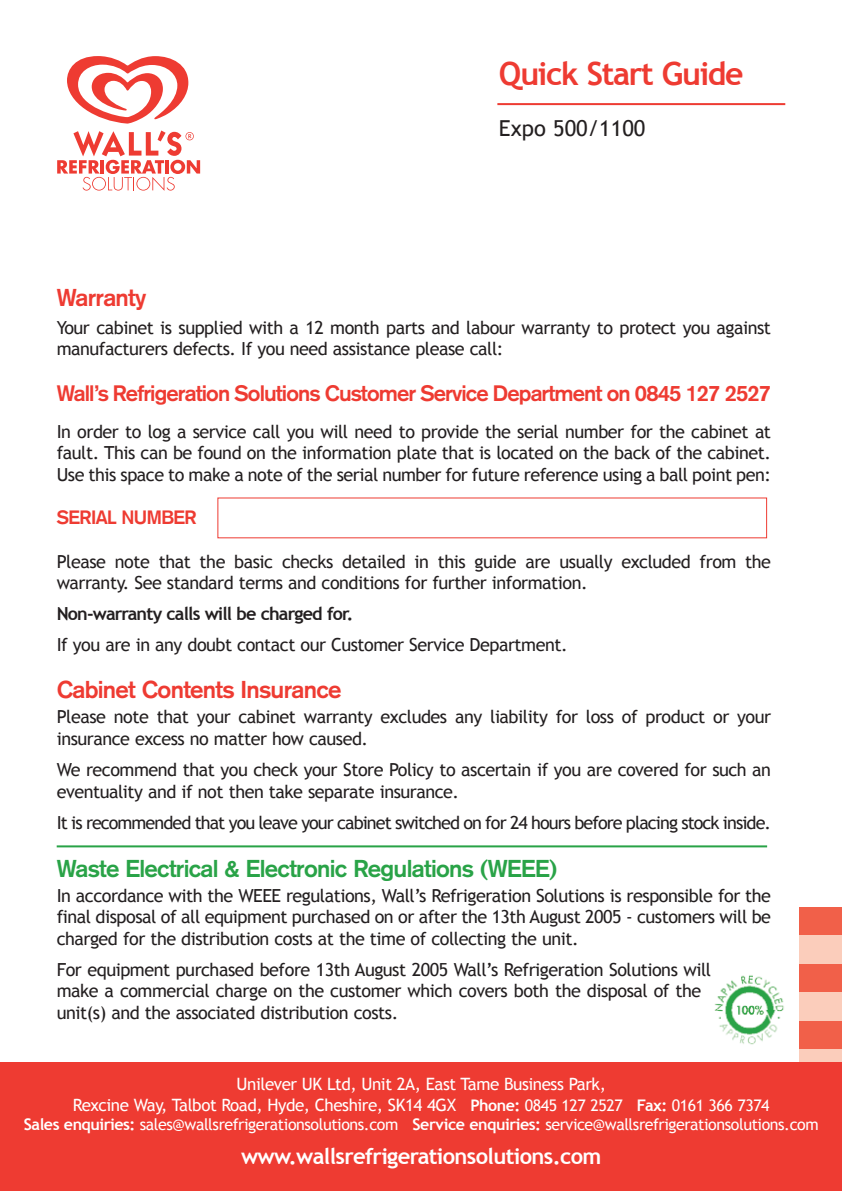
<style>
.page{position:relative;width:842px;height:1191px;background:#fff}
.page>*{position:absolute;margin:0;border:0;box-sizing:border-box;transform-origin:0 0}
.t1{font:700 32px "Trebuchet MS";letter-spacing:-.04em;color:#ee3b32}
.t2{font:700 24px "Akzidenz Grotesk";letter-spacing:-.03em;color:#29a347}
.t3{font:700 24px "Akzidenz Grotesk";letter-spacing:-.03em;color:#ee3b32}
.t4{font:700 22px "Akzidenz Grotesk";letter-spacing:-.04em;color:#ee3b32}
.t5{font:700 22px "Trebuchet MS";letter-spacing:-.03em;color:#fff}
.t6{font:22px "Trebuchet MS";color:#231f20}
.t7{font:700 19px "Akzidenz Grotesk";letter-spacing:-.03em;color:#ee3b32}
.t8{font:18px/21.6px "Trebuchet MS";letter-spacing:-.025em;color:#231f20}
.t9{font:18px "Trebuchet MS";letter-spacing:-.05em;color:#231f20}
.t10{font:700 18px "Trebuchet MS";letter-spacing:-.045em;color:#231f20}
.t11{font:17px/20.4px "Trebuchet MS";letter-spacing:-.025em;color:#fff;text-align:center}
.t12{font:16px "Trebuchet MS";letter-spacing:-.025em;color:#fff}
.s1{font-weight:700;font-size:16px}
.s2{font-size:16px}
.s3{font-weight:700}
</style>
<div class="page">
<div style="left:799px;top:907px;width:43px;height:28px;background:#f16049"></div>
<div style="left:799px;top:935px;width:43px;height:29px;background:#fbcdbb"></div>
<div style="left:799px;top:964px;width:43px;height:28px;background:#f16049"></div>
<div style="left:799px;top:992px;width:43px;height:28px;background:#fbcdbb"></div>
<div style="left:799px;top:1020px;width:43px;height:29px;background:#f16049"></div>
<div style="left:799px;top:1049px;width:43px;height:28px;background:#fbcdbb"></div>
<hr style="left:497px;top:103px;width:288px;height:2px;background:#ee3b32">
<div style="left:0;top:1062px;width:842px;height:129px;background:#ee3b32"></div>
<img style="left:708px;top:968px;width:83px;height:83px;border-radius:50%">
<hr style="left:57px;top:845px;width:710px;height:2px;background:#29a347">
<svg style="left:67px;top:56px;width:121px;height:68px"></svg>
<svg style="left:57px;top:130px;width:143px;height:61px"></svg>
<h1 class="t1" style="left:499px;top:55px;width:246px">Quick Start Guide</h1>
<p class="t6" style="left:499px;top:115px;width:148px">Expo 500/1100</p>
<h2 class="t3" style="left:57px;top:289px;width:91px">Warranty</h2>
<p class="t8" style="left:57px;top:316px;width:716px">Your cabinet is supplied with a 12 month parts and labour warranty to protect you against manufacturers defects. If you need assistance please call:</p>
<p class="t4" style="left:57px;top:385px;width:716px">Wall’s Refrigeration Solutions Customer Service Department on 0845 127 2527</p>
<p class="t8" style="left:57px;top:420px;width:716px;text-align:justify">In order to log a service call you will need to provide the serial number for the cabinet at fault. This can be found on the information plate that is located on the back of the cabinet.<br>Use this space to make a note of the serial number for future reference using a ball point pen:</p>
<p class="t7" style="left:57px;top:511px;width:141px">SERIAL NUMBER</p>
<p class="t8" style="left:57px;top:550px;width:716px">Please note that the basic checks detailed in this guide are usually excluded from the warranty. See standard terms and conditions for further information.</p>
<p class="t10" style="left:57px;top:603px;width:298px">Non-warranty calls will be charged for.</p>
<p class="t8" style="left:57px;top:634px;width:512px">If you are in any doubt contact our Customer Service Department.</p>
<h2 class="t3" style="left:57px;top:681px;width:286px">Cabinet Contents Insurance</h2>
<p class="t8" style="left:57px;top:706px;width:716px">Please note that your cabinet warranty excludes any liability for loss of product or your insurance excess no matter how caused.</p>
<p class="t8" style="left:57px;top:758px;width:716px">We recommend that you check your Store Policy to ascertain if you are covered for such an eventuality and if not then take separate insurance.</p>
<p class="t9" style="left:57px;top:811px;width:716px">It is recommended that you leave your cabinet switched on for 24 hours before placing stock inside.</p>
<h2 class="t2" style="left:57px;top:859px;width:502px">Waste Electrical &amp; Electronic Regulations (WEEE)</h2>
<p class="t8" style="left:57px;top:884px;width:716px;text-align:justify">In accordance with the WEEE regulations, Wall’s Refrigeration Solutions is responsible for the final disposal of all equipment purchased on or after the 13th August 2005 - customers will be charged for the distribution costs at the time of collecting the unit.</p>
<p class="t8" style="left:57px;top:958px;width:656px">For equipment purchased before 13th August 2005 Wall’s Refrigeration Solutions will make a commercial charge on the customer which covers both the disposal of the unit(s) and the associated distribution costs.</p>
<p class="t11" style="left:73px;top:1073px;width:698px">Unilever UK Ltd, Unit 2A, East Tame Business Park,<br>Rexcine Way, Talbot Road, Hyde, Cheshire, SK14 4GX <span class="s1">Phone:</span> <span class="s2">0845 127 2527</span> <span class="s1">Fax:</span> <span class="s2">0161 366 7374</span></p>
<p class="t12" style="left:24px;top:1115px;width:796px"><span class="s3">Sales enquiries:</span> sales@wallsrefrigerationsolutions.com <span class="s3">Service enquiries:</span> service@wallsrefrigerationsolutions.com</p>
<p class="t5" style="left:241px;top:1143px;width:362px">www.wallsrefrigerationsolutions.com</p>
</div>
